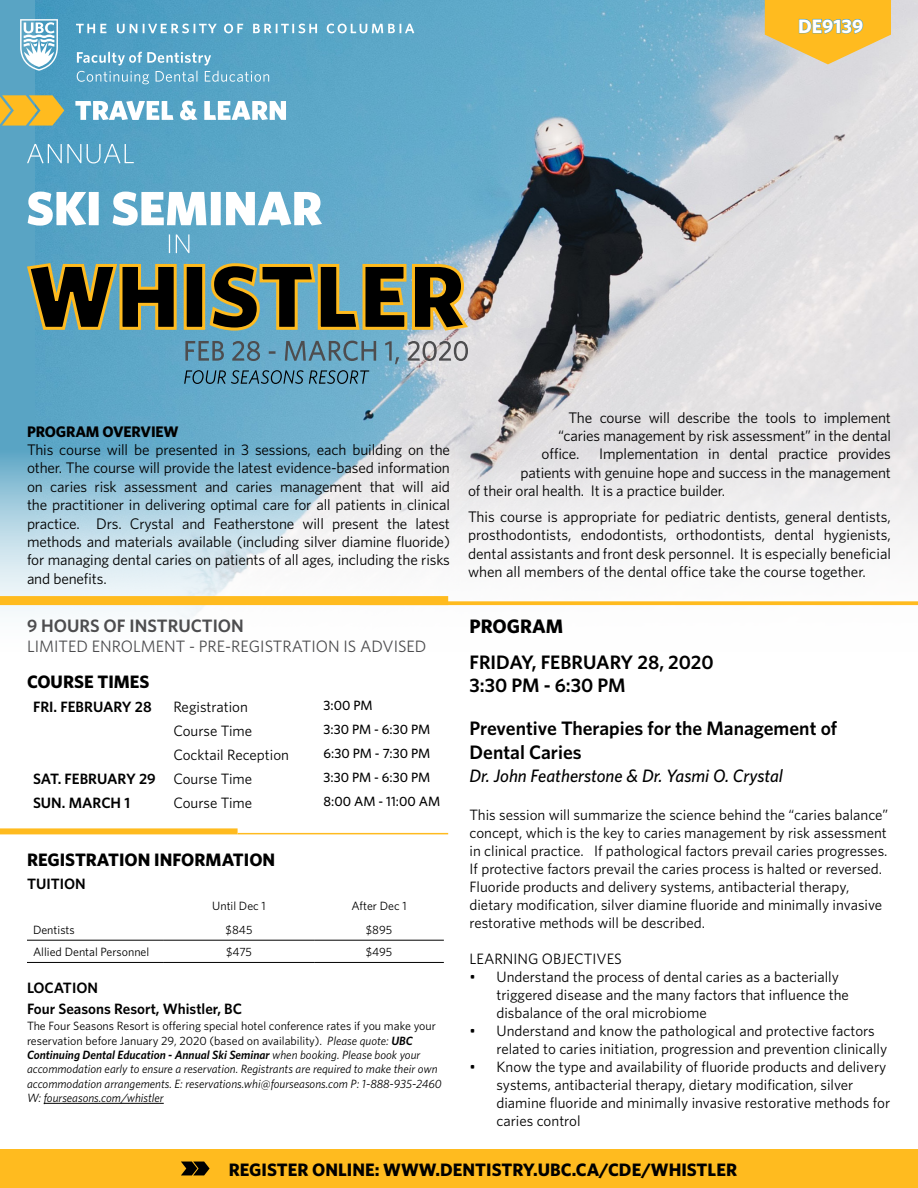
<style>
.page{position:relative;width:918px;height:1188px;background:#fff}
.page>*{position:absolute;margin:0;border:0;box-sizing:border-box;transform-origin:0 0}
.t1{font:600 19.5px/23.4px "Whitney";color:#000}
.t2{font:700 19.5px "Whitney";color:#000}
.t3{font:700 19.5px "Whitney";color:#fff}
.t4{font:700 18px "Whitney";color:#000}
.t5{font:italic 500 18px "Whitney";color:#000}
.t6{font:600 18px "Whitney";color:#4d4d4f}
.t7{font:16.5px "Whitney";color:#4d4d4f}
.t8{font:15.3px/18.3px "Whitney";letter-spacing:-.01em;color:#000;text-align:justify}
.t9{font:700 15.3px "Whitney";letter-spacing:-.01em;color:#000}
.t10{font:15px/18px "Whitney";color:#000}
.t11{font:600 15px/21px "Whitney";color:#000}
.t12{font:500 13.5px "Whitney";color:#000}
.t13{font:italic 12px/14.4px "Whitney";color:#000}
.t14{font:12px "Whitney";color:#000}
.s1{font-weight:400}
.s2{font-style:normal}
.s3{font-weight:600}
</style>
<div class="page">
<div style="left:0;top:1149px;width:918px;height:39px;background:#ffbb1f"></div>
<svg style="left:0;top:0;width:36px;height:612px;background:#73b2cd"></svg>
<img style="left:36px;top:0;width:882px;height:622px">
<svg style="left:20px;top:19px;width:38px;height:52px"></svg>
<svg style="left:76px;top:24px;width:338px;height:9px"></svg>
<svg style="left:77px;top:52px;width:192px;height:32px;background:#6baecc"></svg>
<svg style="left:0;top:95px;width:64px;height:31px;background:#dcb53f"></svg>
<svg style="left:75px;top:101px;width:211px;height:19px"></svg>
<svg style="left:27px;top:144px;width:107px;height:19px;background:#6eb0cd"></svg>
<svg style="left:28px;top:192px;width:294px;height:34px"></svg>
<svg style="left:169px;top:234px;width:20px;height:19px"></svg>
<svg style="left:25px;top:261px;width:445px;height:71px;background:#5b644d"></svg>
<svg style="left:765px;top:0;width:126px;height:64px;background:#ecbf50"></svg>
<svg style="left:184px;top:370px;width:185px;height:14px;background:#50839b"></svg>
<svg style="left:185px;top:341px;width:283px;height:23px;background:#739bae"></svg>
<div style="left:0;top:828px;width:238px;height:6px;background:#ffbb1f"></div>
<hr style="left:238px;top:833px;width:210px;height:1px;background:#ffbb1f">
<div style="left:0;top:596px;width:448px;height:9px;background:#ffbb1f"></div>
<hr style="left:44px;top:1103px;width:120px;height:1px;background:#000">
<hr style="left:27px;top:940px;width:137px;height:1px;background:#000">
<hr style="left:164px;top:940px;width:150px;height:1px;background:#000">
<hr style="left:314px;top:940px;width:130px;height:1px;background:#000">
<hr style="left:27px;top:962px;width:137px;height:1px;background:#000">
<hr style="left:164px;top:962px;width:150px;height:1px;background:#000">
<hr style="left:314px;top:962px;width:130px;height:1px;background:#000">
<svg style="left:448px;top:601px;width:470px;height:4px;background:#fec031"></svg>
<svg style="left:181px;top:1162px;width:29px;height:13px"></svg>
<h1 class="t3" style="left:798px;top:13px;width:67px">DE9139</h1>
<p class="t9" style="left:27px;top:421px;width:153px">PROGRAM OVERVIEW</p>
<p class="t8" style="left:27px;top:440px;width:425px">This course will be presented in 3 sessions, each building on the other. The course will provide the latest evidence-based information on caries risk assessment and caries management that will aid the practitioner in delivering optimal care for all patients in clinical practice. Drs. Crystal and Featherstone will present the latest methods and materials available (including silver diamine fluoride) for managing dental caries on patients of all ages, including the risks and benefits.</p>
<p class="t6" style="left:27px;top:614px;width:218px">9 HOURS OF INSTRUCTION</p>
<p class="t7" style="left:27px;top:635px;width:401px">LIMITED ENROLMENT - PRE-REGISTRATION IS ADVISED</p>
<p class="t4" style="left:27px;top:669px;width:124px">COURSE TIMES</p>
<p class="t11" style="left:33px;top:696px;width:120px">FRI. FEBRUARY 28</p>
<p class="t10" style="left:173px;top:697px;width:76px">Registration</p>
<p class="t12" style="left:324px;top:697px;width:51px">3:00 PM</p>
<p class="t10" style="left:173px;top:721px;width:80px">Course Time</p>
<p class="t12" style="left:324px;top:721px;width:108px">3:30 PM - 6:30 PM</p>
<p class="t10" style="left:173px;top:745px;width:117px">Cocktail Reception</p>
<p class="t12" style="left:324px;top:745px;width:108px">6:30 PM - 7:30 PM</p>
<p class="t11" style="left:33px;top:768px;width:221px">SAT. FEBRUARY 29 <span class="s1">Course Time</span></p>
<p class="t12" style="left:324px;top:769px;width:108px">3:30 PM - 6:30 PM</p>
<p class="t11" style="left:33px;top:792px;width:99px">SUN. MARCH 1</p>
<p class="t10" style="left:173px;top:793px;width:80px">Course Time</p>
<p class="t12" style="left:324px;top:793px;width:118px">8:00 AM - 11:00 AM</p>
<p class="t4" style="left:27px;top:848px;width:250px">REGISTRATION INFORMATION</p>
<p class="t11" style="left:27px;top:873px;width:60px">TUITION</p>
<p class="t14" style="left:212px;top:898px;width:55px">Until Dec 1</p>
<p class="t14" style="left:351px;top:898px;width:57px">After Dec 1</p>
<p class="t14" style="left:33px;top:922px;width:43px">Dentists</p>
<p class="t14" style="left:226px;top:922px;width:28px">$845</p>
<p class="t14" style="left:366px;top:922px;width:28px">$895</p>
<p class="t14" style="left:33px;top:944px;width:118px">Allied Dental Personnel</p>
<p class="t14" style="left:226px;top:944px;width:27px">$475</p>
<p class="t14" style="left:366px;top:944px;width:28px">$495</p>
<p class="t11" style="left:27px;top:977px;width:217px">LOCATION<br>Four Seasons Resort, Whistler, BC</p>
<p class="t13" style="left:27px;top:1018px;width:416px"><span class="s2">The Four Seasons Resort is offering special hotel conference rates if you make your reservation before January 29, 2020 (based on availability).</span> Please quote: <span class="s3">UBC Continuing Dental Education - Annual Ski Seminar</span> when booking. Please book your accommodation early to ensure a reservation. Registrants are required to make their own accommodation arrangements. E: reservations.whi@fourseasons.com P: 1-888-935-2460<br>W: fourseasons.com/whistler</p>
<p class="t8" style="left:568px;top:408px;width:324px">The course will describe the tools to implement</p>
<p class="t8" style="left:558px;top:426px;width:335px">“caries management by risk assessment” in the dental</p>
<p class="t8" style="left:542px;top:444px;width:39px">office.</p>
<p class="t8" style="left:599px;top:444px;width:293px">Implementation in dental practice provides</p>
<p class="t8" style="left:521px;top:463px;width:372px">patients with genuine hope and success in the management</p>
<p class="t8" style="left:468px;top:481px;width:259px">of their oral health. It is a practice builder.</p>
<p class="t8" style="left:468px;top:507px;width:425px">This course is appropriate for pediatric dentists, general dentists, prosthodontists, endodontists, orthodontists, dental hygienists, dental assistants and front desk personnel. It is especially beneficial when all members of the dental office take the course together.</p>
<h1 class="t2" style="left:470px;top:613px;width:95px">PROGRAM</h1>
<h1 class="t1" style="left:470px;top:650px;width:246px">FRIDAY, FEBRUARY 28, 2020<br>3:30 PM - 6:30 PM</h1>
<h1 class="t1" style="left:470px;top:716px;width:369px">Preventive Therapies for the Management of<br>Dental Caries</h1>
<p class="t5" style="left:470px;top:764px;width:315px">Dr. John Featherstone &amp; Dr. Yasmi O. Crystal</p>
<p class="t10" style="left:470px;top:805px;width:420px">This session will summarize the science behind the “caries balance” concept, which is the key to caries management by risk assessment in clinical practice. If pathological factors prevail caries progresses.<br>If protective factors prevail the caries process is halted or reversed.<br>Fluoride products and delivery systems, antibacterial therapy, dietary modification, silver diamine fluoride and minimally invasive restorative methods will be described.</p>
<p class="t10" style="left:470px;top:949px;width:154px">LEARNING OBJECTIVES</p>
<p class="t10" style="left:496px;top:967px;width:354px;text-indent:-27px">• Understand the process of dental caries as a bacterially triggered disease and the many factors that influence the disbalance of the oral microbiome</p>
<p class="t10" style="left:496px;top:1021px;width:392px;text-indent:-27px">• Understand and know the pathological and protective factors related to caries initiation, progression and prevention clinically</p>
<p class="t10" style="left:496px;top:1057px;width:395px;text-indent:-27px">• Know the type and availability of fluoride products and delivery systems, antibacterial therapy, dietary modification, silver diamine fluoride and minimally invasive restorative methods for caries control</p>
<p class="t4" style="left:229px;top:1157px;width:510px">REGISTER ONLINE: WWW.DENTISTRY.UBC.CA/CDE/WHISTLER</p>
</div>
